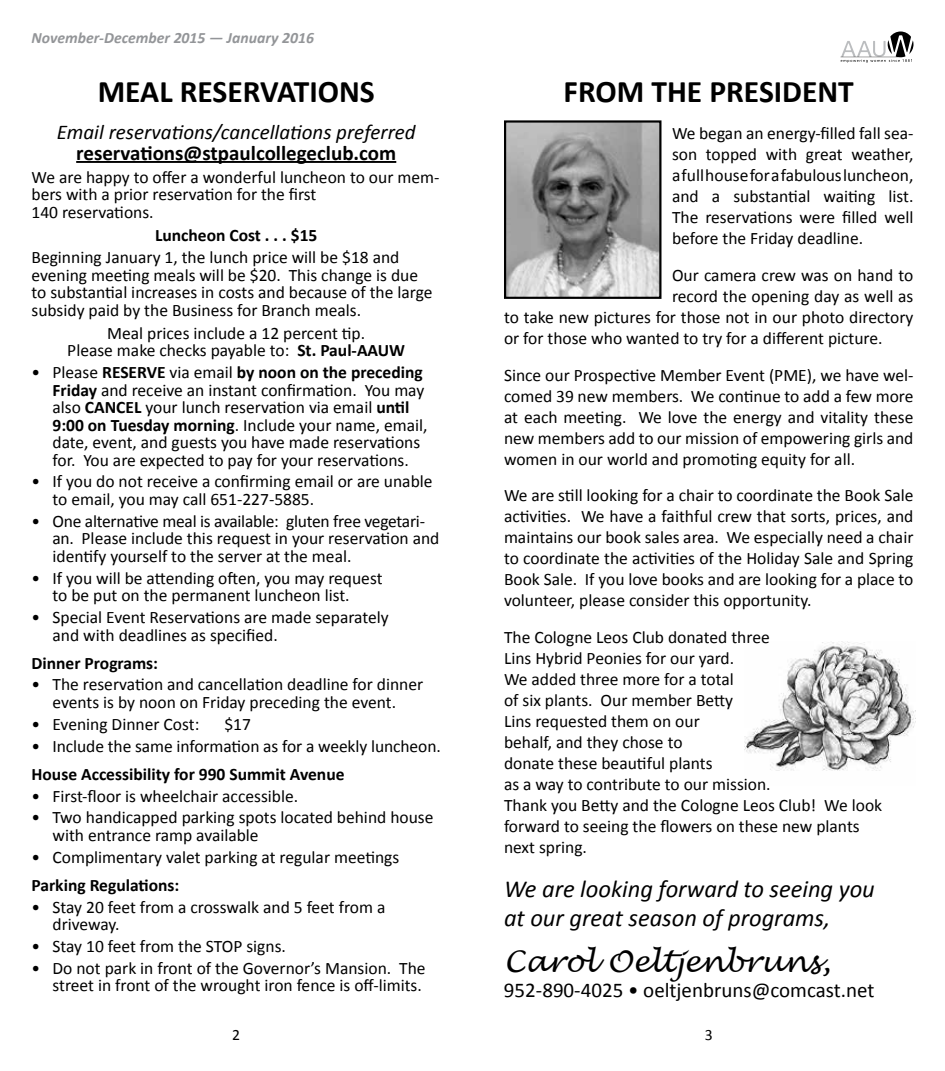
<style>
.page{position:relative;width:945px;height:1071px;background:#fff}
.page>*{position:absolute;margin:0;border:0;box-sizing:border-box;transform-origin:0 0}
.t1{font:700 31.5px "Calibri";color:#000}
.t2{font:italic 29.75px "Lucida Handwriting";color:#000}
.t3{font:italic 24.5px/29.4px "Calibri";color:#000}
.t4{font:italic 21px "Calibri";color:#000}
.t5{font:21px "Calibri";color:#000}
.t6{font:700 21px "Calibri";color:#000}
.t7{font:17.5px/21px "Calibri";color:#000}
.t8{font:700 17.5px "Calibri";color:#000}
.t9{font:italic 700 15.75px "Calibri";color:#939598}
.t10{font:15.75px "Calibri";color:#000}
.s1{font-weight:700}
</style>
<div class="page">
<img style="left:745px;top:642px;width:169px;height:129px">
<svg style="left:841px;top:32px;width:73px;height:31px"></svg>
<hr style="left:76px;top:161px;width:320px;height:2px;background:#000">
<img style="left:507px;top:123px;width:151px;height:173px">
<div style="left:504px;top:120px;width:157px;height:179px;border:2px solid #000"></div>
<p class="t9" style="left:31px;top:28px;width:284px">November-December 2015 — January 2016</p>
<h1 class="t1" style="left:98px;top:72px;width:278px">MEAL RESERVATIONS</h1>
<p class="t4" style="left:57px;top:119px;width:360px">Email reservations/cancellations preferred</p>
<p class="t6" style="left:76px;top:140px;width:322px">reservations@stpaulcollegeclub.com</p>
<p class="t7" style="left:32px;top:167px;width:409px;line-height:17.5px">We are happy to offer a wonderful luncheon to our mem&shy;bers with a prior reservation for the first<br>140 reservations.</p>
<p class="t8" style="left:155px;top:224px;width:164px">Luncheon Cost . . . $15</p>
<p class="t7" style="left:32px;top:248px;width:403px;line-height:17.5px">Beginning January 1, the lunch price will be $18 and evening meeting meals will be $20. This change is due to substantial increases in costs and because of the large subsidy paid by the Business for Branch meals.</p>
<p class="t7" style="left:67px;top:323px;width:339px;line-height:17.5px;text-align:center">Meal prices include a 12 percent tip.<br>Please make checks payable to: <span class="s1">St. Paul-AAUW</span></p>
<p class="t7" style="left:53px;top:363px;width:376px;line-height:17.5px;text-indent:-21px">• Please <span class="s1">RESERVE</span> via email <span class="s1">by noon on the preceding Friday</span> and receive an instant confirmation. You may also <span class="s1">CANCEL</span> your lunch reservation via email <span class="s1">until 9:00 on Tuesday morning</span>. Include your name, email, date, event, and guests you have made reservations for. You are expected to pay for your reservations.</p>
<p class="t7" style="left:53px;top:472px;width:382px;line-height:17.5px;text-indent:-21px">• If you do not receive a confirming email or are unable to email, you may call 651-227-5885.</p>
<p class="t7" style="left:53px;top:511px;width:388px;line-height:17.5px;text-indent:-21px">• One alternative meal is available: gluten free vegetari&shy;an. Please include this request in your reservation and identify yourself to the server at the meal.</p>
<p class="t7" style="left:53px;top:568px;width:332px;line-height:17.5px;text-indent:-21px">• If you will be attending often, you may request to be put on the permanent luncheon list.</p>
<p class="t7" style="left:53px;top:608px;width:338px;line-height:17.5px;text-indent:-21px">• Special Event Reservations are made separately and with deadlines as specified.</p>
<p class="t8" style="left:32px;top:652px;width:128px">Dinner Programs:</p>
<p class="t7" style="left:32px;top:675px;width:393px;line-height:17.5px;text-align:center">• The reservation and cancellation deadline for dinner events is by noon on Friday preceding the event.</p>
<p class="t7" style="left:32px;top:713px;width:169px">• Evening Dinner Cost:</p>
<p class="t7" style="left:224px;top:713px;width:28px">$17</p>
<p class="t7" style="left:32px;top:734px;width:411px">• Include the same information as for a weekly luncheon.</p>
<p class="t8" style="left:32px;top:763px;width:315px">House Accessibility for 990 Summit Avenue</p>
<p class="t7" style="left:32px;top:784px;width:268px">• First-floor is wheelchair accessible.</p>
<p class="t7" style="left:53px;top:808px;width:382px;line-height:17.5px;text-indent:-21px">• Two handicapped parking spots located behind house with entrance ramp available</p>
<p class="t7" style="left:32px;top:846px;width:369px">• Complimentary valet parking at regular meetings</p>
<p class="t8" style="left:32px;top:874px;width:149px">Parking Regulations:</p>
<p class="t7" style="left:53px;top:897px;width:335px;line-height:17.5px;text-indent:-21px">• Stay 20 feet from a crosswalk and 5 feet from a driveway.</p>
<p class="t7" style="left:32px;top:935px;width:256px">• Stay 10 feet from the STOP signs.</p>
<p class="t7" style="left:32px;top:958px;width:396px;line-height:17.5px;text-align:right">• Do not park in front of the Governor’s Mansion. The street in front of the wrought iron fence is off-limits.</p>
<p class="t10" style="left:232px;top:1025px;width:9px">2</p>
<p class="t10" style="left:705px;top:1025px;width:9px">3</p>
<h1 class="t1" style="left:564px;top:72px;width:292px">FROM THE PRESIDENT</h1>
<p class="t7" style="left:672px;top:122px;width:243px;text-align:justify">We began an energy-filled fall sea&shy;son topped with great weather, a full house for a fabulous luncheon, and a substantial waiting list.<br>The reservations were filled well before the Friday deadline.</p>
<p class="t7" style="left:672px;top:264px;width:243px">Our camera crew was on hand to</p>
<p class="t7" style="left:672px;top:285px;width:243px">record the opening day as well as</p>
<p class="t7" style="left:504px;top:306px;width:411px">to take new pictures for those not in our photo directory</p>
<p class="t7" style="left:504px;top:327px;width:380px">or for those who wanted to try for a different picture.</p>
<p class="t7" style="left:504px;top:363px;width:411px;text-align:justify">Since our Prospective Member Event (PME), we have wel&shy;comed 39 new members. We continue to add a few more at each meeting. We love the energy and vitality these new members add to our mission of empowering girls and women in our world and promoting equity for all.</p>
<p class="t7" style="left:504px;top:484px;width:411px;text-align:justify">We are still looking for a chair to coordinate the Book Sale activities. We have a faithful crew that sorts, prices, and maintains our book sales area. We especially need a chair to coordinate the activities of the Holiday Sale and Spring Book Sale. If you love books and are looking for a place to volunteer, please consider this opportunity.</p>
<p class="t7" style="left:504px;top:626px;width:380px">The Cologne Leos Club donated three<br>Lins Hybrid Peonies for our yard.<br>We added three more for a total<br>of six plants. Our member Betty<br>Lins requested them on our<br>behalf, and they chose to<br>donate these beautiful plants<br>as a way to contribute to our mission.<br>Thank you Betty and the Cologne Leos Club! We look forward to seeing the flowers on these new plants next spring.</p>
<h3 class="t3" style="left:504px;top:873px;width:372px">We are looking forward to seeing you at our great season of programs,</h3>
<h2 class="t2" style="left:504px;top:944px;width:328px">Carol Oeltjenbruns,</h2>
<p class="t5" style="left:504px;top:977px;width:372px">952-890-4025 • oeltjenbruns@comcast.net</p>
</div>
